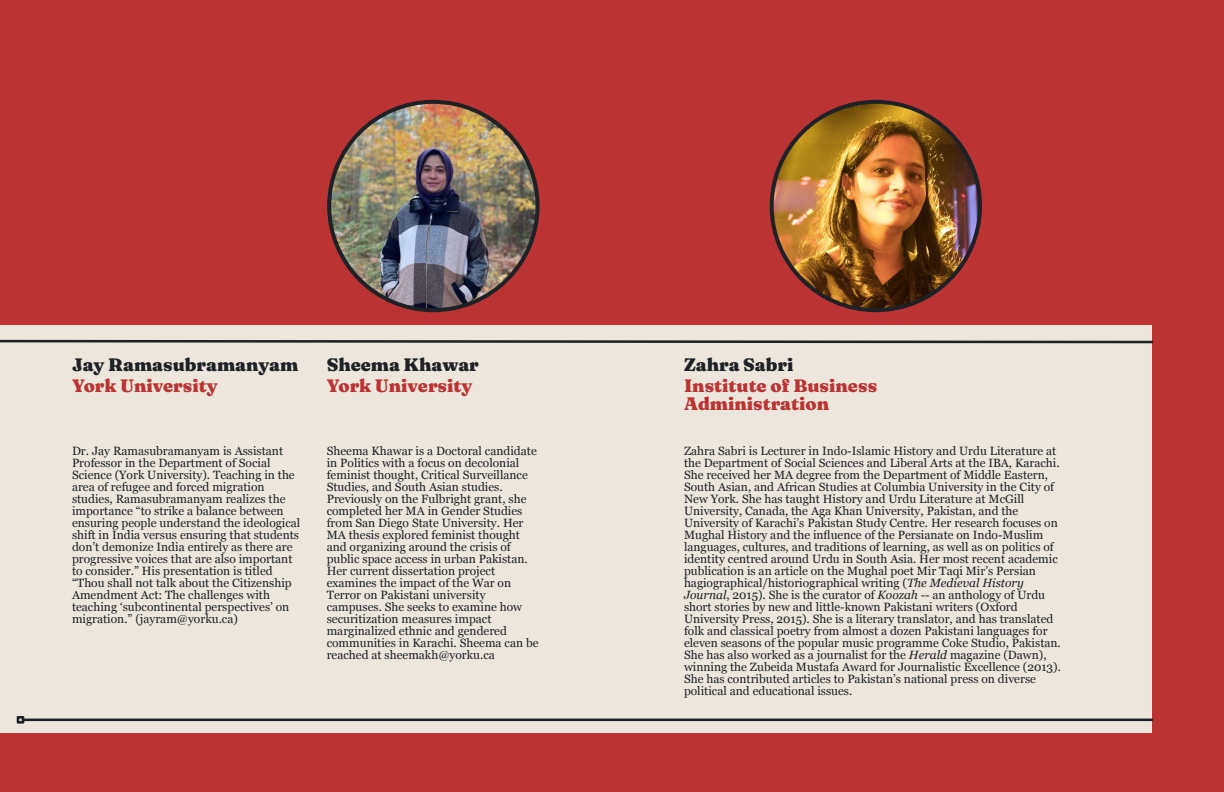
<style>
.page{position:relative;width:1224px;height:792px;background:#fff}
.page>*{position:absolute;margin:0;border:0;box-sizing:border-box;transform-origin:0 0}
.t1{font:900 18px/18px "Fraunces 9 pt";color:#b33}
.t2{font:900 18px "Fraunces 9 pt";color:#1e2126}
.t3{font:12px/12px "Georgia";color:#1e2126}
.s1{font-style:italic}
</style>
<div class="page">
<div style="left:0;top:0;width:612px;height:792px;background:#b33"></div>
<div style="left:612px;top:0;width:612px;height:792px;background:#b33"></div>
<div style="left:0;top:325px;width:1152px;height:408px;background:#ece6dc"></div>
<svg style="left:17px;top:716px;width:7px;height:8px"></svg>
<hr style="left:22px;top:719px;width:1131px;height:2px;background:#1e2126">
<svg style="left:0;top:340px;width:1153px;height:3px;background:#414245"></svg>
<img style="left:329px;top:102px;width:209px;height:208px;border-radius:50%">
<img style="left:772px;top:102px;width:208px;height:208px;border-radius:50%">
<h1 class="t2" style="left:72px;top:354px;width:228px">Jay Ramasubramanyam</h1>
<h1 class="t1" style="left:72px;top:377px;width:147px">York University</h1>
<p class="t3" style="left:72px;top:446px;width:230px">Dr. Jay Ramasubramanyam is Assistant Professor in the Department of Social Science (York University). Teaching in the area of refugee and forced migration studies, Ramasubramanyam realizes the importance “to strike a balance between ensuring people understand the ideological shift in India versus ensuring that students don’t demonize India entirely as there are progressive voices that are also important to consider.” His presentation is titled “Thou shall not talk about the Citizenship Amendment Act: The challenges with teaching ‘subcontinental perspectives’ on migration.” (jayram@yorku.ca)</p>
<h1 class="t2" style="left:327px;top:354px;width:154px">Sheema Khawar</h1>
<h1 class="t1" style="left:327px;top:377px;width:147px">York University</h1>
<h1 class="t2" style="left:684px;top:354px;width:111px">Zahra Sabri</h1>
<h1 class="t1" style="left:684px;top:377px;width:195px">Institute of Business<br>Administration</h1>
<p class="t3" style="left:327px;top:446px;width:213px">Sheema Khawar is a Doctoral candidate in Politics with a focus on decolonial feminist thought, Critical Surveillance Studies, and South Asian studies.<br>Previously on the Fulbright grant, she completed her MA in Gender Studies from San Diego State University. Her MA thesis explored feminist thought and organizing around the crisis of public space access in urban Pakistan.<br>Her current dissertation project examines the impact of the War on Terror on Pakistani university campuses. She seeks to examine how securitization measures impact marginalized ethnic and gendered communities in Karachi. Sheema can be reached at sheemakh@yorku.ca</p>
<p class="t3" style="left:684px;top:446px;width:378px">Zahra Sabri is Lecturer in Indo-Islamic History and Urdu Literature at the Department of Social Sciences and Liberal Arts at the IBA, Karachi.<br>She received her MA degree from the Department of Middle Eastern, South Asian, and African Studies at Columbia University in the City of New York. She has taught History and Urdu Literature at McGill University, Canada, the Aga Khan University, Pakistan, and the University of Karachi’s Pakistan Study Centre. Her research focuses on Mughal History and the influence of the Persianate on Indo-Muslim languages, cultures, and traditions of learning, as well as on politics of identity centred around Urdu in South Asia. Her most recent academic publication is an article on the Mughal poet Mir Taqi Mir’s Persian hagiographical/historiographical writing (<span class="s1">The Medieval History Journal</span>, 2015). She is the curator of <span class="s1">Koozah</span> -- an anthology of Urdu short stories by new and little-known Pakistani writers (Oxford University Press, 2015). She is a literary translator, and has translated folk and classical poetry from almost a dozen Pakistani languages for eleven seasons of the popular music programme Coke Studio, Pakistan.<br>She has also worked as a journalist for the <span class="s1">Herald</span> magazine (Dawn), winning the Zubeida Mustafa Award for Journalistic Excellence (2013).<br>She has contributed articles to Pakistan’s national press on diverse political and educational issues.</p>
</div>
